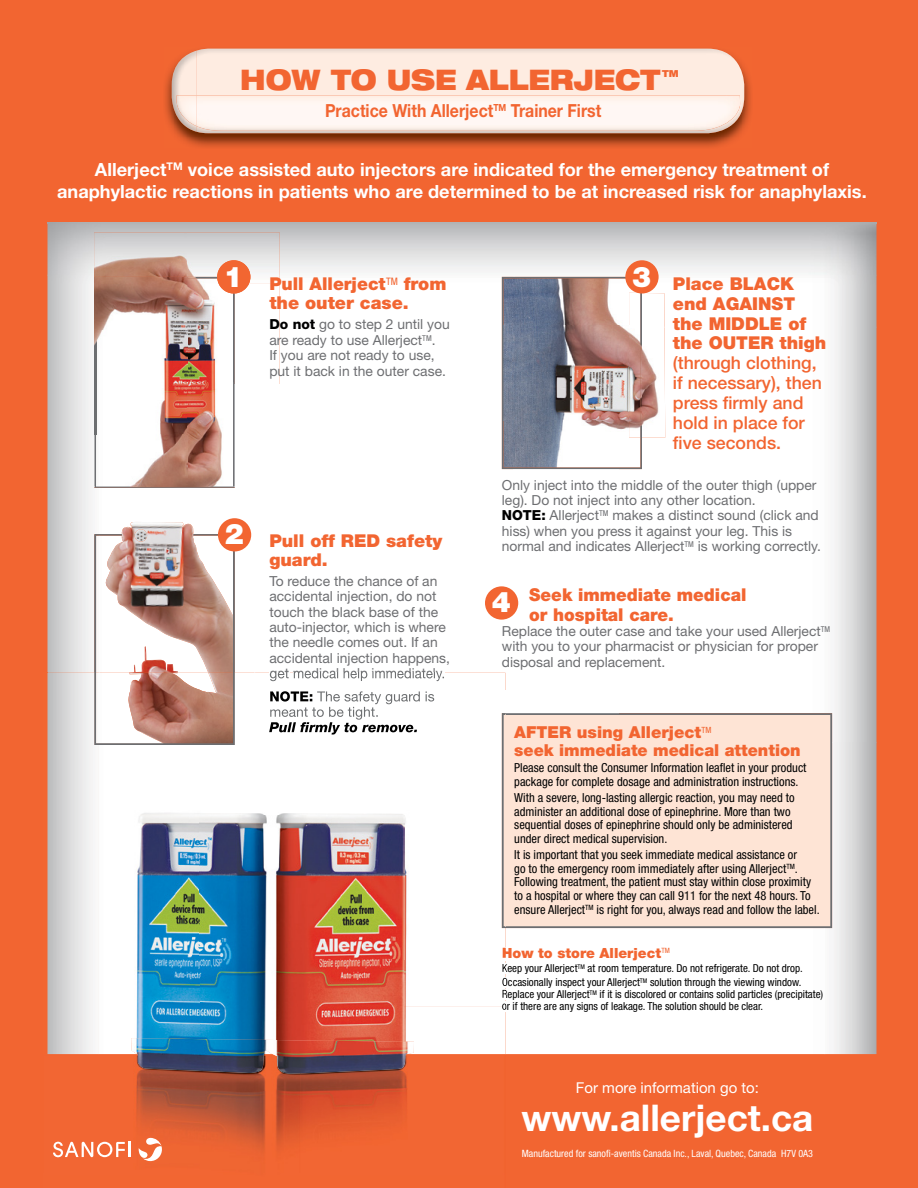
<style>
.page{position:relative;width:918px;height:1188px;background:#f26531}
.page>*{position:absolute;margin:0;border:0;box-sizing:border-box;transform-origin:0 0}
.t1{font:700 36.9px "Helvetica Neue";color:#fff}
.t2{font:900 28.5px "Helvetica Neue";color:#fff}
.t3{font:900 expanded 28.35px "Helvetica Neue";color:#f26531;scale:.88 1}
.t4{font:700 18.15px/22.8px "Helvetica Neue";color:#fff;text-align:center}
.t5{font:700 18px "Helvetica Neue";color:#f26531;scale:.88 1}
.t6{font:900 17.7px/19.8px "Helvetica Neue";color:#f26531}
.t7{font:500 17.7px/19.8px "Helvetica Neue";color:#f26531}
.t8{font:900 17.7px/19.2px "Helvetica Neue";color:#f26531;scale:.96 1}
.t9{font:900 16.5px/17.5px "Helvetica Neue";color:#f26531}
.t10{font:15px "Helvetica Neue";color:#fff}
.t11{font:900 13.95px "Helvetica Neue";color:#f26531}
.t12{font:13.8px/15.5px "Helvetica Neue";color:#6d6e71}
.t13{font:condensed 12.45px/13.6px "Helvetica Neue";color:#000}
.t14{font:condensed 10.95px/14.1px "Helvetica Neue";color:#000}
.t15{font:condensed 10.05px "Helvetica Neue";color:#fff}
.t16{font:900 expanded 9.6px "Helvetica Neue";color:#f26531;scale:.88 1}
.s1{font-weight:800;color:#000}
</style>
<div class="page">
<img style="left:47px;top:223px;width:830px;height:52px">
<img style="left:47px;top:275px;width:52px;height:398px">
<div style="left:255px;top:275px;width:259px;height:415px;background:#fff"></div>
<img style="left:514px;top:275px;width:363px;height:52px">
<img style="left:618px;top:327px;width:259px;height:415px">
<div style="left:514px;top:469px;width:104px;height:244px;background:#fff"></div>
<div style="left:99px;top:487px;width:156px;height:186px;background:#fff"></div>
<img style="left:505px;top:690px;width:9px;height:23px">
<img style="left:825px;top:742px;width:52px;height:312px">
<div style="left:505px;top:928px;width:320px;height:126px;background:#fff"></div>
<img style="left:270px;top:669px;width:19px;height:4px">
<img style="left:294px;top:668px;width:150px;height:5px">
<div style="left:505px;top:948px;width:156px;height:12px;background:#fff"></div>
<img style="left:505px;top:964px;width:72px;height:10px">
<img style="left:505px;top:978px;width:135px;height:10px">
<img style="left:505px;top:990px;width:85px;height:10px">
<div style="left:505px;top:1002px;width:257px;height:10px;background:#fff"></div>
<img style="left:165px;top:48px;width:586px;height:99px">
<img style="left:172px;top:51px;width:25px;height:81px">
<img style="left:197px;top:49px;width:547px;height:84px">
<img style="left:177px;top:95px;width:20px;height:31px">
<img style="left:197px;top:95px;width:543px;height:36px">
<div style="left:505px;top:713px;width:327px;height:215px;background:#fee4d5"></div>
<img style="left:502px;top:277px;width:140px;height:192px">
<img style="left:629px;top:293px;width:36px;height:145px">
<img style="left:94px;top:232px;width:186px;height:51px">
<div style="left:235px;top:283px;width:45px;height:204px;background:#fff"></div>
<img style="left:96px;top:329px;width:92px;height:105px">
<img style="left:94px;top:277px;width:94px;height:52px">
<img style="left:188px;top:277px;width:47px;height:210px">
<img style="left:94px;top:329px;width:2px;height:105px">
<img style="left:94px;top:434px;width:94px;height:53px">
<img style="left:217px;top:260px;width:33px;height:34px">
<img style="left:106px;top:522px;width:117px;height:7px">
<img style="left:94px;top:529px;width:141px;height:144px">
<div style="left:218px;top:518px;width:33px;height:33px;background:#f26531;border-radius:50%"></div>
<div style="left:625px;top:260px;width:34px;height:34px;background:#f26531;border-radius:50%"></div>
<div style="left:485px;top:586px;width:33px;height:34px;background:#f26531;border-radius:50%"></div>
<img style="left:47px;top:673px;width:51px;height:381px">
<img style="left:56px;top:1074px;width:351px;height:88px">
<img style="left:200px;top:673px;width:305px;height:382px">
<img style="left:98px;top:745px;width:102px;height:309px">
<img style="left:48px;top:1054px;width:83px;height:1px">
<img style="left:270px;top:673px;width:19px;height:8px">
<img style="left:294px;top:673px;width:150px;height:8px">
<img style="left:270px;top:691px;width:42px;height:11px">
<img style="left:317px;top:691px;width:118px;height:13px">
<img style="left:270px;top:707px;width:109px;height:13px">
<img style="left:269px;top:722px;width:148px;height:13px">
<img style="left:502px;top:713px;width:3px;height:215px">
<svg style="left:502px;top:948px;width:3px;height:64px"></svg>
<img style="left:95px;top:673px;width:140px;height:72px">
<img style="left:131px;top:1038px;width:283px;height:36px">
<svg style="left:53px;top:1142px;width:78px;height:15px"></svg>
<svg style="left:139px;top:1138px;width:23px;height:23px"></svg>
<h3 class="t3" style="left:240px;top:62px;width:479px">HOW TO USE ALLERJECT</h3>
<p class="t16" style="left:662px;top:68px;width:20px">TM</p>
<h3 class="t5" style="left:325px;top:99px;width:315px">Practice With Allerject<sup>TM</sup> Trainer First</h3>
<h3 class="t4" style="left:57px;top:158px;width:811px">Allerject<sup>TM</sup> voice assisted auto injectors are indicated for the emergency treatment of anaphylactic reactions in patients who are determined to be at increased risk for anaphylaxis.</h3>
<h2 class="t2" style="left:224px;top:260px;width:20px">1</h2>
<p class="t6" style="left:269px;top:274px;width:179px;line-height:19.2px">Pull Allerject<sup>TM</sup> from the outer case.</p>
<p class="t12" style="left:269px;top:317px;width:182px"><span class="s1">Do not</span> go to step 2 until you are ready to use Allerject<sup>TM</sup>.<br>If you are not ready to use, put it back in the outer case.</p>
<h2 class="t2" style="left:225px;top:517px;width:20px">2</h2>
<p class="t6" style="left:269px;top:531px;width:174px;line-height:19.2px">Pull off RED safety guard.</p>
<p class="t12" style="left:269px;top:573px;width:182px">To reduce the chance of an accidental injection, do not touch the black base of the auto-injector, which is where the needle comes out. If an accidental injection happens, get medical help immediately.</p>
<h2 class="t2" style="left:632px;top:260px;width:20px">3</h2>
<p class="t6" style="left:673px;top:274px;width:155px">Place BLACK end AGAINST the MIDDLE of the OUTER thigh</p>
<p class="t7" style="left:673px;top:353px;width:150px">(through clothing, if necessary), then press firmly and hold in place for five seconds.</p>
<p class="t12" style="left:502px;top:477px;width:321px">Only inject into the middle of the outer thigh (upper leg). Do not inject into any other location.<br><span class="s1">NOTE:</span> Allerject<sup>TM</sup> makes a distinct sound (click and hiss) when you press it against your leg. This is normal and indicates Allerject<sup>TM</sup> is working correctly.</p>
<p class="t8" style="left:529px;top:585px;width:228px">Seek immediate medical or hospital care.</p>
<p class="t12" style="left:502px;top:623px;width:330px">Replace the outer case and take your used Allerject<sup>TM </sup>with you to your pharmacist or physician for proper disposal and replacement.</p>
<h2 class="t2" style="left:492px;top:585px;width:20px">4</h2>
<p class="t9" style="left:514px;top:724px;width:288px">AFTER using Allerject<sup>TM<br></sup>seek immediate medical attention</p>
<p class="t13" style="left:514px;top:761px;width:294px">Please consult the Consumer Information leaflet in your product package for complete dosage and administration instructions.</p>
<p class="t13" style="left:514px;top:791px;width:282px">With a severe, long-lasting allergic reaction, you may need to administer an additional dose of epinephrine. More than two sequential doses of epinephrine should only be administered under direct medical supervision.</p>
<p class="t13" style="left:514px;top:848px;width:307px">It is important that you seek immediate medical assistance or<br>go to the emergency room immediately after using Allerject<sup>TM</sup>.<br>Following treatment, the patient must stay within close proximity to a hospital or where they can call 911 for the next 48 hours. To ensure Allerject<sup>TM</sup> is right for you, always read and follow the label.</p>
<p class="t11" style="left:502px;top:944px;width:169px">How to store Allerject<sup>TM</sup></p>
<p class="t14" style="left:502px;top:961px;width:302px">Keep your Allerject<sup>TM</sup> at room temperature. Do not refrigerate. Do not drop.<br>Occasionally inspect your Allerject<sup>TM</sup> solution through the viewing window.</p>
<p class="t14" style="left:502px;top:988px;width:323px;line-height:11.9px">Replace your Allerject<sup>TM</sup> if it is discolored or contains solid particles (precipitate) or if there are any signs of leakage. The solution should be clear.</p>
<p class="t10" style="left:576px;top:1079px;width:184px">For more information go to:</p>
<h1 class="t1" style="left:522px;top:1095px;width:293px">www.allerject.ca</h1>
<p class="t15" style="left:522px;top:1148px;width:293px">Manufactured for sanofi-aventis Canada Inc., Laval, Quebec, Canada H7V 0A3</p>
</div>
